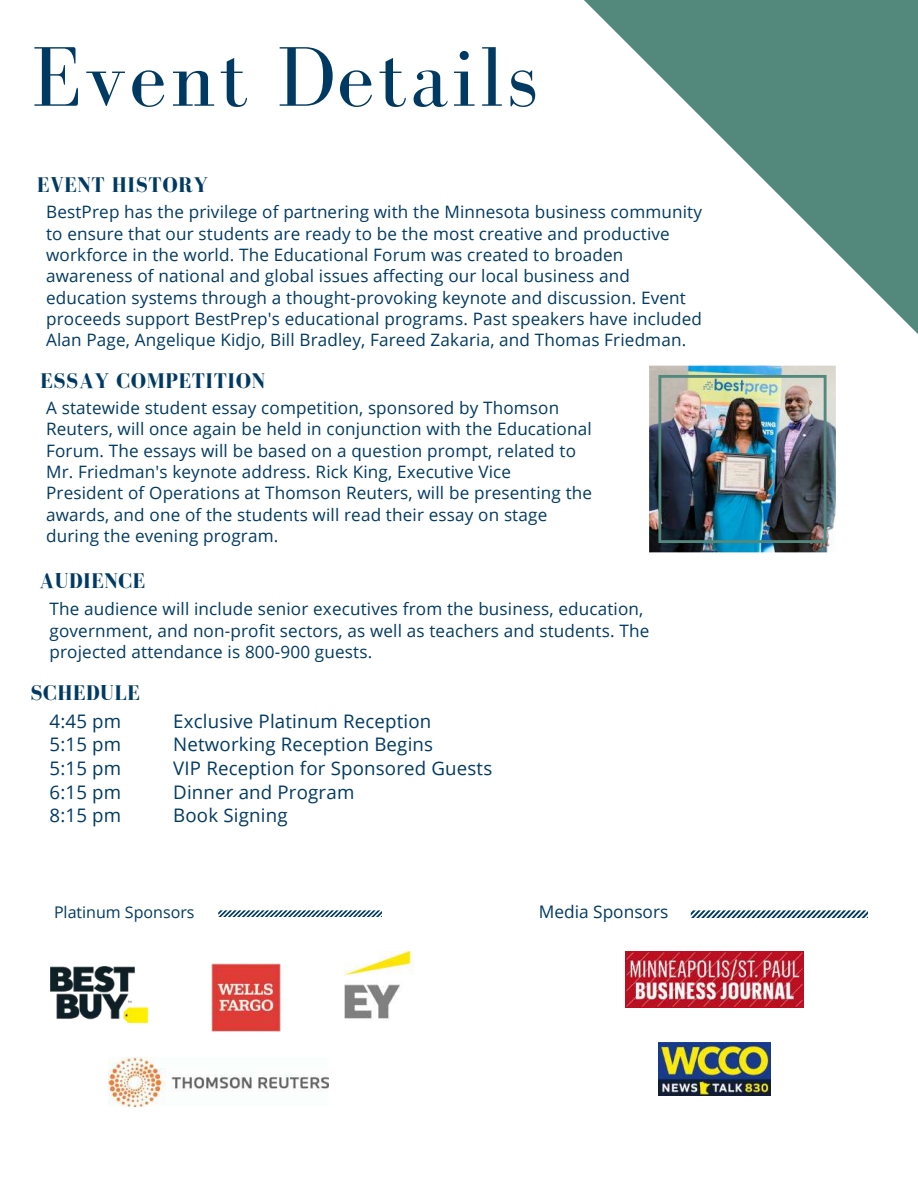
<style>
.page{position:relative;width:918px;height:1188px;background:#fff}
.page>*{position:absolute;margin:0;border:0;box-sizing:border-box;transform-origin:0 0}
.t1{font:87.15px "Bodoni FLF";letter-spacing:.03em;color:#003a62}
.t2{font:700 21.75px "Bodoni FLF";letter-spacing:.03em;color:#003a62}
.t3{font:18.75px/23.7px "Open Sans";letter-spacing:.01em;color:#003a62;text-align:justify}
.t4{font:17.25px "Open Sans";color:#003a62}
.t5{font:17.1px/21.3px "Open Sans";letter-spacing:.01em;color:#003a62}
.t6{font:16.05px "Open Sans";color:#003a62}
</style>
<div class="page">
<svg style="left:584px;top:0;width:334px;height:334px"></svg>
<img style="left:649px;top:366px;width:187px;height:186px">
<img style="left:658px;top:375px;width:169px;height:168px">
<svg style="left:218px;top:910px;width:163px;height:7px"></svg>
<svg style="left:691px;top:910px;width:176px;height:8px"></svg>
<img style="left:108px;top:1058px;width:220px;height:49px">
<img style="left:658px;top:1043px;width:113px;height:53px">
<img style="left:344px;top:952px;width:70px;height:67px">
<img style="left:626px;top:952px;width:177px;height:56px">
<img style="left:51px;top:966px;width:96px;height:57px">
<img style="left:212px;top:963px;width:68px;height:69px">
<h1 class="t1" style="left:32px;top:30px;width:508px">Event Details</h1>
<p class="t2" style="left:37px;top:173px;width:173px">EVENT HISTORY</p>
<p class="t5" style="left:46px;top:201px;width:658px">BestPrep has the privilege of partnering with the Minnesota business community to ensure that our students are ready to be the most creative and productive workforce in the world. The Educational Forum was created to broaden awareness of national and global issues affecting our local business and education systems through a thought-provoking keynote and discussion. Event proceeds support BestPrep's educational programs. Past speakers have included Alan Page, Angelique Kidjo, Bill Bradley, Fareed Zakaria, and Thomas Friedman.</p>
<p class="t2" style="left:40px;top:369px;width:226px">ESSAY COMPETITION</p>
<p class="t5" style="left:46px;top:397px;width:548px">A statewide student essay competition, sponsored by Thomson Reuters, will once again be held in conjunction with the Educational Forum. The essays will be based on a question prompt, related to Mr. Friedman's keynote address. Rick King, Executive Vice President of Operations at Thomson Reuters, will be presenting the awards, and one of the students will read their essay on stage during the evening program.</p>
<p class="t2" style="left:39px;top:569px;width:107px">AUDIENCE</p>
<p class="t5" style="left:50px;top:598px;width:601px">The audience will include senior executives from the business, education, government, and non-profit sectors, as well as teachers and students. The projected attendance is 800-900 guests.</p>
<p class="t2" style="left:30px;top:681px;width:111px">SCHEDULE</p>
<p class="t3" style="left:50px;top:709px;width:73px">4:45 pm 5:15 pm 5:15 pm 6:15 pm 8:15 pm</p>
<p class="t3" style="left:173px;top:709px;width:321px;text-align:left">Exclusive Platinum Reception<br>Networking Reception Begins<br>VIP Reception for Sponsored Guests<br>Dinner and Program<br>Book Signing</p>
<p class="t6" style="left:54px;top:901px;width:142px">Platinum Sponsors</p>
<p class="t4" style="left:539px;top:900px;width:131px">Media Sponsors</p>
</div>
